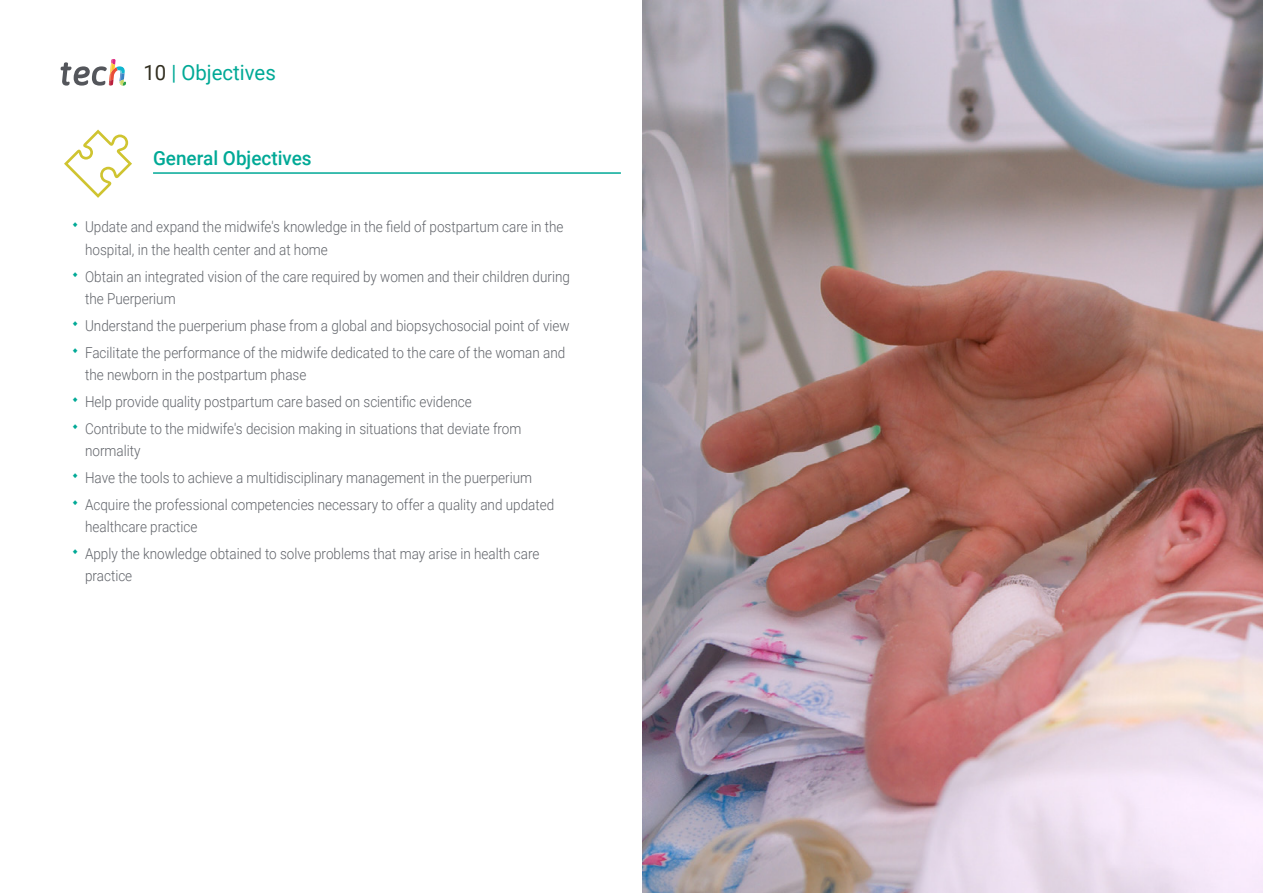
<style>
.page{position:relative;width:1263px;height:893px;background:#fff}
.page>*{position:absolute;margin:0;border:0;box-sizing:border-box;transform-origin:0 0}
.t1{font:21px "Roboto";color:#00a996}
.t2{font:500 19.5px "Roboto";color:#00a996}
.t3{font:300 15px/26.7px "Roboto";color:#61646a;scale:.9 1}
.s1{color:#312e20}
</style>
<div class="page">
<img style="left:642px;top:0;width:621px;height:893px">
<hr style="left:153px;top:173px;width:468px;height:1px;background:#00a996">
<svg style="left:64px;top:130px;width:68px;height:68px"></svg>
<svg style="left:61px;top:59px;width:65px;height:27px"></svg>
<h1 class="t1" style="left:144px;top:57px;width:134px"><span class="s1">10</span> | Objectives</h1>
<h2 class="t2" style="left:153px;top:144px;width:160px">General Objectives</h2>
<p class="t3" style="left:85px;top:215px;width:533px;line-height:22.5px">Update and expand the midwife's knowledge in the field of postpartum care in the hospital, in the health center and at home</p>
<p class="t3" style="left:85px;top:264px;width:540px;line-height:22.5px">Obtain an integrated vision of the care required by women and their children during the Puerperium</p>
<p class="t3" style="left:85px;top:312px;width:540px">Understand the puerperium phase from a global and biopsychosocial point of view<br>Facilitate the performance of the midwife dedicated to the care of the woman and</p>
<p class="t3" style="left:85px;top:361px;width:486px">the newborn in the postpartum phase<br>Help provide quality postpartum care based on scientific evidence<br>Contribute to the midwife's decision making in situations that deviate from</p>
<p class="t3" style="left:85px;top:437px;width:523px">normality<br>Have the tools to achieve a multidisciplinary management in the puerperium<br>Acquire the professional competencies necessary to offer a quality and updated</p>
<p class="t3" style="left:85px;top:513px;width:506px">healthcare practice<br>Apply the knowledge obtained to solve problems that may arise in health care</p>
<p class="t3" style="left:85px;top:562px;width:54px">practice</p>
</div>
